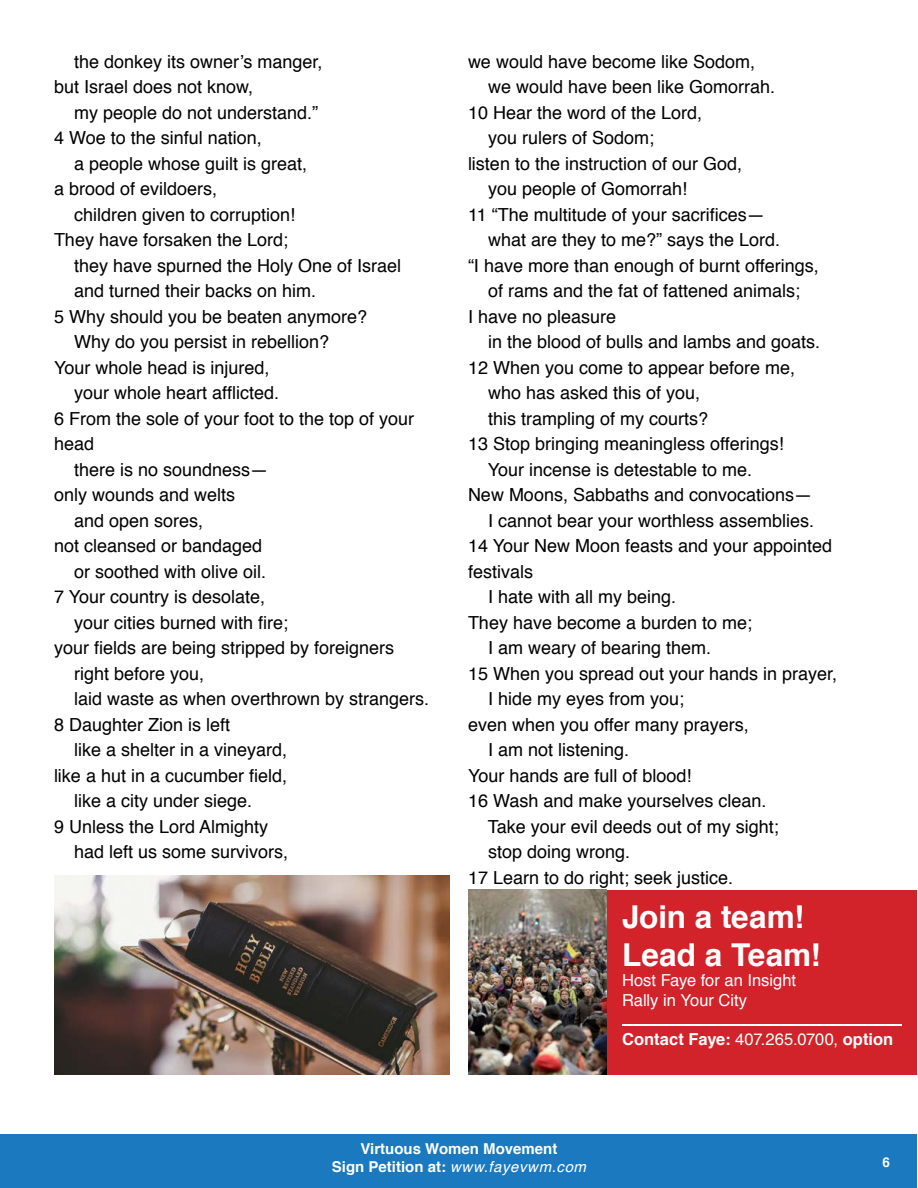
<style>
.page{position:relative;width:918px;height:1188px;background:#fff}
.page>*{position:absolute;margin:0;border:0;box-sizing:border-box;transform-origin:0 0}
.t1{font:700 31.5px/37.8px "Helvetica";color:#fff}
.t2{font:18px/25.5px "Helvetica";color:#000}
.t3{font:16.5px/19.8px "Helvetica";color:#fff}
.t4{font:700 16.5px "Helvetica";color:#fff}
.t5{font:700 15px/18px "Helvetica";color:#fff;text-align:center}
.t6{font:700 13.5px "Helvetica";color:#fff}
.s1{font-weight:400}
.s2{font-weight:400;font-style:italic}
</style>
<div class="page">
<div style="left:1px;top:1134px;width:916px;height:53px;background:#1a79bf"></div>
<div style="left:607px;top:890px;width:310px;height:184px;background:#d2232a"></div>
<img style="left:468px;top:890px;width:139px;height:184px">
<hr style="left:622px;top:1025px;width:280px;height:1px;background:#fff">
<img style="left:54px;top:876px;width:396px;height:198px">
<p class="t2" style="left:54px;top:49px;width:270px;text-indent:20px">the donkey its owner’s manger, but Israel does not know,</p>
<p class="t2" style="left:54px;top:100px;width:266px;text-indent:20px">my people do not understand.”<br>4 Woe to the sinful nation,</p>
<p class="t2" style="left:54px;top:151px;width:255px;text-indent:20px">a people whose guilt is great, a brood of evildoers,</p>
<p class="t2" style="left:74px;top:202px;width:223px">children given to corruption!</p>
<p class="t2" style="left:54px;top:228px;width:236px">They have forsaken the Lord;</p>
<p class="t2" style="left:74px;top:253px;width:329px">they have spurned the Holy One of Israel</p>
<p class="t2" style="left:74px;top:279px;width:244px">and turned their backs on him.</p>
<p class="t2" style="left:54px;top:304px;width:315px">5 Why should you be beaten anymore?</p>
<p class="t2" style="left:74px;top:330px;width:257px">Why do you persist in rebellion?</p>
<p class="t2" style="left:54px;top:355px;width:217px">Your whole head is injured,</p>
<p class="t2" style="left:74px;top:381px;width:207px">your whole heart afflicted.</p>
<p class="t2" style="left:54px;top:406px;width:362px">6 From the sole of your foot to the top of your</p>
<p class="t2" style="left:54px;top:432px;width:42px">head</p>
<p class="t2" style="left:74px;top:457px;width:196px">there is no soundness—</p>
<p class="t2" style="left:54px;top:483px;width:183px">only wounds and welts</p>
<p class="t2" style="left:74px;top:508px;width:131px">and open sores,</p>
<p class="t2" style="left:54px;top:534px;width:210px">not cleansed or bandaged</p>
<p class="t2" style="left:74px;top:559px;width:194px">or soothed with olive oil.</p>
<p class="t2" style="left:54px;top:585px;width:213px">7 Your country is desolate,</p>
<p class="t2" style="left:74px;top:610px;width:216px">your cities burned with fire;</p>
<p class="t2" style="left:54px;top:636px;width:342px">your fields are being stripped by foreigners</p>
<p class="t2" style="left:74px;top:661px;width:132px">right before you,</p>
<p class="t2" style="left:74px;top:687px;width:357px">laid waste as when overthrown by strangers.</p>
<p class="t2" style="left:54px;top:712px;width:178px">8 Daughter Zion is left</p>
<p class="t2" style="left:74px;top:738px;width:215px">like a shelter in a vineyard,</p>
<p class="t2" style="left:54px;top:763px;width:235px">like a hut in a cucumber field,</p>
<p class="t2" style="left:74px;top:789px;width:180px">like a city under siege.</p>
<p class="t2" style="left:54px;top:814px;width:216px">9 Unless the Lord Almighty</p>
<p class="t2" style="left:74px;top:840px;width:216px">had left us some survivors,</p>
<p class="t2" style="left:468px;top:49px;width:289px">we would have become like Sodom,</p>
<p class="t2" style="left:488px;top:75px;width:289px">we would have been like Gomorrah.</p>
<p class="t2" style="left:468px;top:100px;width:236px">10 Hear the word of the Lord,</p>
<p class="t2" style="left:488px;top:126px;width:168px">you rulers of Sodom;</p>
<p class="t2" style="left:468px;top:151px;width:276px">listen to the instruction of our God,</p>
<p class="t2" style="left:488px;top:177px;width:201px">you people of Gomorrah!</p>
<p class="t2" style="left:468px;top:202px;width:298px">11 “The multitude of your sacrifices—</p>
<p class="t2" style="left:488px;top:228px;width:294px">what are they to me?” says the Lord.</p>
<p class="t2" style="left:468px;top:253px;width:352px">“I have more than enough of burnt offerings,</p>
<p class="t2" style="left:488px;top:279px;width:314px">of rams and the fat of fattened animals;</p>
<p class="t2" style="left:468px;top:304px;width:150px">I have no pleasure</p>
<p class="t2" style="left:488px;top:330px;width:334px">in the blood of bulls and lambs and goats.</p>
<p class="t2" style="left:468px;top:355px;width:329px">12 When you come to appear before me,</p>
<p class="t2" style="left:488px;top:381px;width:214px">who has asked this of you,</p>
<p class="t2" style="left:488px;top:406px;width:222px">this trampling of my courts?</p>
<p class="t2" style="left:468px;top:432px;width:317px">13 Stop bringing meaningless offerings!</p>
<p class="t2" style="left:488px;top:457px;width:266px">Your incense is detestable to me.</p>
<p class="t2" style="left:468px;top:483px;width:346px">New Moons, Sabbaths and convocations—</p>
<p class="t2" style="left:488px;top:508px;width:328px">I cannot bear your worthless assemblies.</p>
<p class="t2" style="left:468px;top:534px;width:366px">14 Your New Moon feasts and your appointed</p>
<p class="t2" style="left:468px;top:559px;width:67px">festivals</p>
<p class="t2" style="left:488px;top:585px;width:190px">I hate with all my being.</p>
<p class="t2" style="left:468px;top:610px;width:286px">They have become a burden to me;</p>
<p class="t2" style="left:488px;top:636px;width:225px">I am weary of bearing them.</p>
<p class="t2" style="left:468px;top:661px;width:371px">15 When you spread out your hands in prayer,</p>
<p class="t2" style="left:488px;top:687px;width:198px">I hide my eyes from you;</p>
<p class="t2" style="left:468px;top:712px;width:282px">even when you offer many prayers,</p>
<p class="t2" style="left:488px;top:738px;width:143px">I am not listening.</p>
<p class="t2" style="left:468px;top:763px;width:225px">Your hands are full of blood!</p>
<p class="t2" style="left:468px;top:789px;width:300px">16 Wash and make yourselves clean.</p>
<p class="t2" style="left:488px;top:814px;width:293px">Take your evil deeds out of my sight;</p>
<p class="t2" style="left:488px;top:840px;width:144px">stop doing wrong.</p>
<p class="t2" style="left:468px;top:865px;width:267px">17 Learn to do right; seek justice.</p>
<h1 class="t1" style="left:622px;top:899px;width:200px">Join a team!<br>Lead a Team!</h1>
<p class="t3" style="left:622px;top:971px;width:175px">Host Faye for an Insight<br>Rally in Your City</p>
<p class="t4" style="left:622px;top:1026px;width:273px">Contact Faye: <span class="s1">407.265.0700,</span> option</p>
<p class="t5" style="left:332px;top:1140px;width:256px">Virtuous Women Movement<br>Sign Petition at: <span class="s2">www.fayevwm.com</span></p>
<p class="t6" style="left:883px;top:1151px;width:9px">6</p>
</div>
